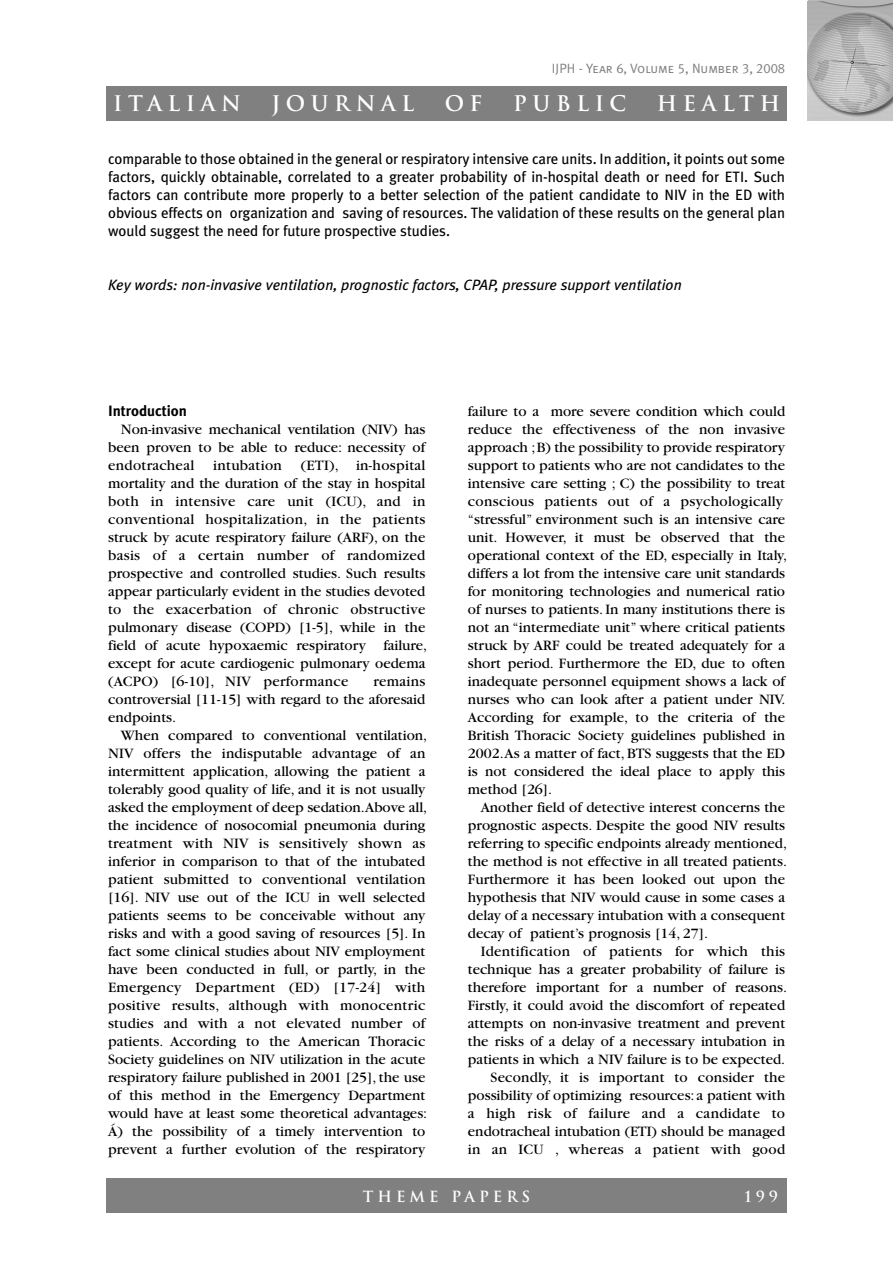
<style>
.page{position:relative;width:893px;height:1263px;background:#fff}
.page>*{position:absolute;margin:0;border:0;box-sizing:border-box;transform-origin:0 0}
.t1{font:700 21px "Trajan";letter-spacing:.265em;color:#fff}
.t2{font:15px/18px "Garamond";color:#000}
.t3{font:15px/18px "Meta Plus";letter-spacing:-.005em;color:#000;text-align:justify}
.t4{font:italic 15px "Meta Plus";color:#000}
.t5{font:700 15px "Trajan";letter-spacing:.265em;color:#fff}
.t6{font:700 15px "Meta Plus";color:#000}
.t7{font:15px "Garamond";letter-spacing:.02em;color:#000}
.t8{font:13.5px "Meta Plus Normal Caps";color:#808080}
</style>
<div class="page">
<div style="left:106px;top:1179px;width:681px;height:34px;background:#808080"></div>
<img style="left:808px;top:1px;width:85px;height:119px">
<div style="left:106px;top:86px;width:681px;height:34px;background:#808080"></div>
<p class="t8" style="left:552px;top:60px;width:235px">IJPH - Year 6, Volume 5, Number 3, 2008</p>
<h1 class="t1" style="left:113px;top:91px;width:129px">ITALIAN</h1>
<h1 class="t1" style="left:272px;top:91px;width:144px">JOURNAL</h1>
<h1 class="t1" style="left:445px;top:91px;width:39px">O F</h1>
<h1 class="t1" style="left:513px;top:91px;width:115px">PUBLIC</h1>
<h1 class="t1" style="left:657px;top:91px;width:125px">HEALTH</h1>
<p class="t3" style="left:108px;top:150px;width:678px">comparable to those obtained in the general or respiratory intensive care units. In addition, it points out some factors, quickly obtainable, correlated to a greater probability of in-hospital death or need for ETI. Such factors can contribute more properly to a better selection of the patient candidate to NIV in the ED with obvious effects on organization and saving of resources. The validation of these results on the general plan would suggest the need for future prospective studies.</p>
<p class="t4" style="left:108px;top:276px;width:575px">Key words: non-invasive ventilation, prognostic factors, CPAP, pressure support ventilation</p>
<p class="t6" style="left:108px;top:402px;width:80px">Introduction</p>
<p class="t2" style="left:108px;top:421px;width:319px;text-align:justify;text-indent:13px">Non-invasive mechanical ventilation (NIV) has been proven to be able to reduce: necessity of endotracheal</p>
<p class="t2" style="left:108px;top:457px;width:321px;text-indent:193px">(ETI), in-hospital mortality and the duration of the stay in hospital both in intensive care unit (ICU), and in conventional hospitalization, in the patients struck by acute respiratory failure (ARF), on the basis of a certain number of randomized prospective and controlled studies. Such results appear particularly evident in the studies devoted to the exacerbation of chronic obstructive pulmonary disease (COPD) [1-5], while in the field of acute hypoxaemic respiratory failure, except for acute cardiogenic pulmonary oedema (ACPO) [6-10], NIV performance</p>
<p class="t7" style="left:213px;top:460px;width:70px">intubation</p>
<p class="t2" style="left:108px;top:673px;width:319px;text-align:justify;text-indent:265px">remains controversial [11-15] with regard to the aforesaid endpoints.</p>
<p class="t2" style="left:108px;top:727px;width:321px;text-indent:13px">When compared to conventional ventilation, NIV offers the indisputable advantage of an intermittent application, allowing the patient a tolerably good quality of life, and it is not usually asked the employment of deep sedation.Above all, the incidence of nosocomial pneumonia during treatment with NIV is sensitively shown as inferior in comparison to that of the intubated patient submitted to conventional ventilation [16]. NIV use out of the ICU in well selected patients seems to be conceivable without any risks and with a good saving of resources [5]. In fact some clinical studies about NIV employment have been conducted in full, or partly, in the Emergency Department (ED) [17-24] with positive results, although with monocentric studies and with a not elevated number of patients. According to the American Thoracic Society guidelines on NIV utilization in the acute respiratory failure published in 2001 [25], the use of this method in the Emergency Department would have at least some theoretical advantages:<br>Á) the possibility of a timely intervention to prevent a further evolution of the respiratory</p>
<p class="t2" style="left:468px;top:403px;width:321px">failure to a more severe condition which could reduce the effectiveness of the non invasive approach ;B) the possibility to provide respiratory support to patients who are not candidates to the intensive care setting ; C) the possibility to treat conscious patients out of a psychologically “stressful” environment such is an intensive care unit. However, it must be observed that the operational context of the ED, especially in Italy, differs a lot from the intensive care unit standards for monitoring technologies and numerical ratio of nurses to patients. In many institutions there is not an “intermediate unit” where critical patients struck by ARF could be treated adequately for a short period. Furthermore the ED, due to often inadequate personnel equipment shows a lack of nurses who can look after a patient under NIV.<br>According for example, to the criteria of the British Thoracic Society guidelines published in 2002.As a matter of fact, BTS suggests that the ED is not considered the ideal place to apply this method [26].</p>
<p class="t2" style="left:468px;top:799px;width:321px;text-indent:13px">Another field of detective interest concerns the prognostic aspects. Despite the good NIV results referring to specific endpoints already mentioned, the method is not effective in all treated patients.<br>Furthermore it has been looked out upon the hypothesis that NIV would cause in some cases a delay of a necessary intubation with a consequent decay of patient’s prognosis [14, 27].</p>
<p class="t2" style="left:468px;top:943px;width:321px;text-align:right">Identification of patients for which this technique has a greater probability of failure is therefore important for a number of reasons.<br>Firstly, it could avoid the discomfort of repeated attempts on non-invasive treatment and prevent the risks of a delay of a necessary intubation in patients in which a NIV failure is to be expected.<br>Secondly, it is important to consider the possibility of optimizing resources: a patient with a high risk of failure and a candidate to endotracheal intubation (ETI) should be managed in an ICU , whereas a patient with good</p>
<p class="t5" style="left:363px;top:1187px;width:169px">THEME PAPERS</p>
<p class="t5" style="left:745px;top:1187px;width:35px">199</p>
</div>
